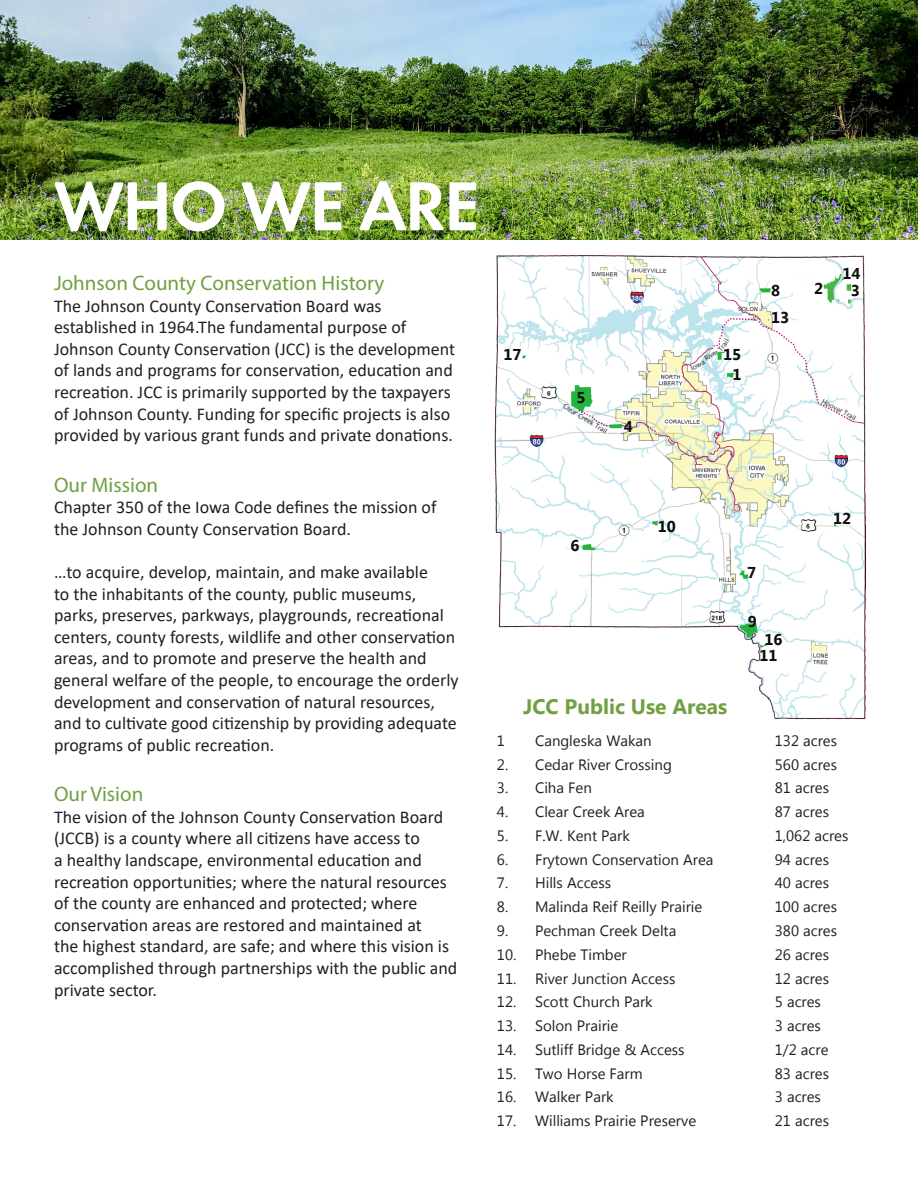
<style>
.page{position:relative;width:918px;height:1188px;background:#fff}
.page>*{position:absolute;margin:0;border:0;box-sizing:border-box;transform-origin:0 0}
.t1{font:600 72px "Futura Round";letter-spacing:-.03em;color:#fff}
.t2{font:21px "Myriad Pro";color:#71a142}
.t3{font:700 21px "Lao UI";color:#71a142}
.t4{font:18px/21.6px "Calibri";color:#231f20}
.t5{font:700 15.75px "Lao UI";color:#0e0f0d}
.t6{font:15px "Lao UI";color:#231f20}
.t7{font:7.05px "Lao UI";color:#231f20}
</style>
<div class="page">
<img style="left:0;top:0;width:918px;height:239px">
<img style="left:494px;top:255px;width:371px;height:465px">
<svg style="left:690px;top:339px;width:39px;height:31px"></svg>
<p class="t1" style="left:54px;top:152px;width:427px">WHO WE ARE</p>
<p class="t2" style="left:54px;top:270px;width:332px">Johnson County Conservation History</p>
<p class="t4" style="left:54px;top:294px;width:403px">The Johnson County Conservation Board was established in 1964.The fundamental purpose of Johnson County Conservation (JCC) is the development of lands and programs for conservation, education and recreation. JCC is primarily supported by the taxpayers of Johnson County. Funding for specific projects is also provided by various grant funds and private donations.</p>
<p class="t2" style="left:54px;top:472px;width:106px">Our Mission</p>
<p class="t4" style="left:54px;top:496px;width:384px">Chapter 350 of the Iowa Code defines the mission of the Johnson County Conservation Board.</p>
<p class="t4" style="left:54px;top:561px;width:406px">…to acquire, develop, maintain, and make available<br>to the inhabitants of the county, public museums, parks, preserves, parkways, playgrounds, recreational centers, county forests, wildlife and other conservation areas, and to promote and preserve the health and general welfare of the people, to encourage the orderly development and conservation of natural resources, and to cultivate good citizenship by providing adequate programs of public recreation.</p>
<p class="t2" style="left:54px;top:781px;width:91px">Our Vision</p>
<p class="t4" style="left:54px;top:806px;width:405px">The vision of the Johnson County Conservation Board (JCCB) is a county where all citizens have access to<br>a healthy landscape, environmental education and recreation opportunities; where the natural resources of the county are enhanced and protected; where conservation areas are restored and maintained at<br>the highest standard, are safe; and where this vision is accomplished through partnerships with the public and private sector.</p>
<p class="t5" style="left:503px;top:344px;width:20px">17</p>
<p class="t5" style="left:577px;top:387px;width:11px">5</p>
<p class="t7" style="left:567px;top:401px;width:51px;rotate:32deg">Clear Creek Trail</p>
<p class="t5" style="left:624px;top:416px;width:11px">4</p>
<p class="t5" style="left:723px;top:344px;width:20px">15</p>
<p class="t5" style="left:733px;top:364px;width:11px">1</p>
<p class="t5" style="left:771px;top:280px;width:11px">8</p>
<p class="t5" style="left:771px;top:307px;width:20px">13</p>
<p class="t5" style="left:843px;top:263px;width:20px">14</p>
<p class="t5" style="left:814px;top:278px;width:11px">2</p>
<p class="t5" style="left:851px;top:280px;width:11px">3</p>
<p class="t7" style="left:825px;top:397px;width:39px;rotate:28deg">Hoover Trail</p>
<p class="t5" style="left:570px;top:535px;width:11px">6</p>
<p class="t5" style="left:658px;top:515px;width:20px">10</p>
<p class="t3" style="left:523px;top:693px;width:206px">JCC Public Use Areas</p>
<p class="t5" style="left:747px;top:562px;width:11px">7</p>
<p class="t5" style="left:748px;top:611px;width:11px">9</p>
<p class="t5" style="left:765px;top:629px;width:20px">16</p>
<p class="t5" style="left:760px;top:645px;width:20px">11</p>
<p class="t5" style="left:833px;top:508px;width:20px">12</p>
<p class="t6" style="left:497px;top:731px;width:10px">1</p>
<p class="t6" style="left:535px;top:731px;width:118px">Cangleska Wakan</p>
<p class="t6" style="left:775px;top:731px;width:64px">132 acres</p>
<p class="t6" style="left:497px;top:754px;width:13px">2.</p>
<p class="t6" style="left:535px;top:754px;width:138px">Cedar River Crossing</p>
<p class="t6" style="left:775px;top:754px;width:64px">560 acres</p>
<p class="t6" style="left:497px;top:778px;width:13px">3.</p>
<p class="t6" style="left:535px;top:778px;width:58px">Ciha Fen</p>
<p class="t6" style="left:775px;top:778px;width:56px">81 acres</p>
<p class="t6" style="left:497px;top:802px;width:13px">4.</p>
<p class="t6" style="left:535px;top:802px;width:111px">Clear Creek Area</p>
<p class="t6" style="left:775px;top:802px;width:56px">87 acres</p>
<p class="t6" style="left:497px;top:826px;width:13px">5.</p>
<p class="t6" style="left:535px;top:826px;width:96px">F.W. Kent Park</p>
<p class="t6" style="left:775px;top:826px;width:75px">1,062 acres</p>
<p class="t6" style="left:497px;top:849px;width:13px">6.</p>
<p class="t6" style="left:535px;top:849px;width:180px">Frytown Conservation Area</p>
<p class="t6" style="left:775px;top:849px;width:56px">94 acres</p>
<p class="t6" style="left:497px;top:873px;width:13px">7.</p>
<p class="t6" style="left:535px;top:873px;width:78px">Hills Access</p>
<p class="t6" style="left:775px;top:873px;width:56px">40 acres</p>
<p class="t6" style="left:497px;top:897px;width:13px">8.</p>
<p class="t6" style="left:535px;top:897px;width:169px">Malinda Reif Reilly Prairie</p>
<p class="t6" style="left:775px;top:897px;width:64px">100 acres</p>
<p class="t6" style="left:497px;top:921px;width:13px">9.</p>
<p class="t6" style="left:535px;top:921px;width:143px">Pechman Creek Delta</p>
<p class="t6" style="left:775px;top:921px;width:64px">380 acres</p>
<p class="t6" style="left:497px;top:944px;width:21px">10.</p>
<p class="t6" style="left:535px;top:944px;width:93px">Phebe Timber</p>
<p class="t6" style="left:775px;top:944px;width:56px">26 acres</p>
<p class="t6" style="left:497px;top:968px;width:21px">11.</p>
<p class="t6" style="left:535px;top:968px;width:142px">River Junction Access</p>
<p class="t6" style="left:775px;top:968px;width:56px">12 acres</p>
<p class="t6" style="left:497px;top:992px;width:21px">12.</p>
<p class="t6" style="left:535px;top:992px;width:119px">Scott Church Park</p>
<p class="t6" style="left:775px;top:992px;width:48px">5 acres</p>
<p class="t6" style="left:497px;top:1016px;width:21px">13.</p>
<p class="t6" style="left:535px;top:1016px;width:85px">Solon Prairie</p>
<p class="t6" style="left:775px;top:1016px;width:48px">3 acres</p>
<p class="t6" style="left:497px;top:1039px;width:21px">14.</p>
<p class="t6" style="left:535px;top:1039px;width:151px">Sutliff Bridge &amp; Access</p>
<p class="t6" style="left:775px;top:1039px;width:55px">1/2 acre</p>
<p class="t6" style="left:497px;top:1063px;width:21px">15.</p>
<p class="t6" style="left:535px;top:1063px;width:109px">Two Horse Farm</p>
<p class="t6" style="left:775px;top:1063px;width:56px">83 acres</p>
<p class="t6" style="left:497px;top:1087px;width:21px">16.</p>
<p class="t6" style="left:535px;top:1087px;width:80px">Walker Park</p>
<p class="t6" style="left:775px;top:1087px;width:48px">3 acres</p>
<p class="t6" style="left:497px;top:1111px;width:21px">17.</p>
<p class="t6" style="left:535px;top:1111px;width:163px">Williams Prairie Preserve</p>
<p class="t6" style="left:775px;top:1111px;width:56px">21 acres</p>
</div>
